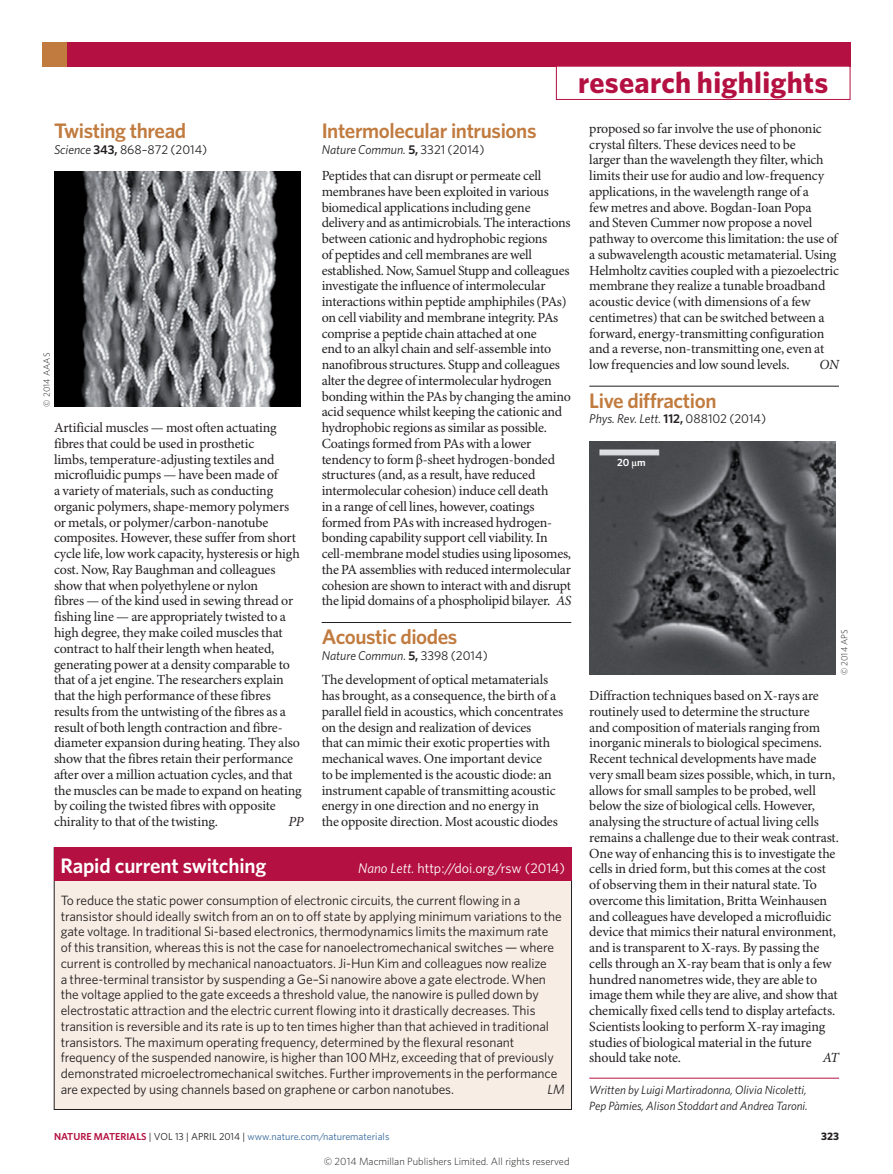
<style>
.page{position:relative;width:893px;height:1174px;background:#fff}
.page>*{position:absolute;margin:0;border:0;box-sizing:border-box;transform-origin:0 0}
.t1{font:700 30px "Whitney";letter-spacing:.01em;color:#b41142}
.Title{font:600 21px "Whitney";letter-spacing:-.02em;color:#c17b3f}
.Title_w_rule{font:600 21px "Whitney";letter-spacing:-.02em;color:#c17b3f}
.RH_box_title{font:600 21px "Whitney";letter-spacing:-.01em;color:#fff}
.Body_first{font:13.95px/15.8px "Minion Pro";letter-spacing:-.015em;color:#231f20}
.RH_box_title-2{font:13.95px "Whitney";color:#fff}
.Body_first-2{font:italic 13.95px "Minion Pro";color:#231f20}
.Box_body_first{font:13.5px/15.8px "Whitney";letter-spacing:-.005em;color:#231f20}
.Box_body_first-2{font:italic 13.5px "Whitney";color:#231f20}
.Journal_DOI_ref{font:italic 12.75px "Whitney";color:#231f20}
.Journal_DOI_ref-2{font:12.75px "Whitney";color:#231f20}
.Author_information{font:italic 12px/15.8px "Whitney";color:#231f20}
.t2{font:700 10.8px "Whitney";color:#231f20}
.t3{font:300 10.5px "Whitney";color:#1d1d1b}
.t4{font:10.5px "Whitney Semibold 2";color:#fff}
.t5{font:10.2px "Whitney";color:#369}
.Picture_credit{font:9px "Whitney Light 2";color:#231f20}
.s1{font-style:italic}
.s2{font-weight:600}
.s3{font-weight:600;font-style:normal}
.s4{font-style:normal}
.s5{font-family:"Minion Pro";font-weight:600}
.s6{font-weight:600;color:#b41142}
.s7{color:#231f20}
</style>
<div class="page">
<div style="left:43px;top:43px;width:807px;height:24px;background:#b41142"></div>
<div style="left:43px;top:43px;width:24px;height:24px;background:#c17b3f"></div>
<div style="left:556px;top:66px;width:294px;height:34px;border:1px solid #b41142"></div>
<hr style="left:322px;top:622px;width:249px;height:1px;background:#231f20">
<hr style="left:589px;top:386px;width:250px;height:1px;background:#231f20">
<hr style="left:589px;top:1078px;width:250px;height:1px;background:#b41142">
<div style="left:54px;top:847px;width:517px;height:262px;background:#f7ede4"></div>
<div style="left:54px;top:847px;width:517px;height:34px;background:#b41142"></div>
<img style="left:54px;top:171px;width:247px;height:235px">
<img style="left:589px;top:441px;width:247px;height:233px">
<p class="t1" style="left:578px;top:62px;width:252px">research highlights</p>
<p class="Title" style="left:54px;top:117px;width:134px">Twisting thread</p>
<p class="Journal_DOI_ref-2" style="left:54px;top:141px;width:155px"><span class="s1">Science</span> <span class="s2">343,</span> 868–872 (2014)</p>
<p class="Picture_credit" style="left:41px;top:406px;width:55px;rotate:-90deg">© 2014 AAAS</p>
<p class="Body_first" style="left:54px;top:420px;width:249px">Artificial muscles — most often actuating fibres that could be used in prosthetic<br>limbs, temperature-adjusting textiles and microfluidic pumps — have been made of<br>a variety of materials, such as conducting organic polymers, shape-memory polymers or metals, or polymer/carbon-nanotube composites. However, these suffer from short cycle life, low work capacity, hysteresis or high cost. Now, Ray Baughman and colleagues show that when polyethylene or nylon<br>fibres — of the kind used in sewing thread or fishing line — are appropriately twisted to a high degree, they make coiled muscles that contract to half their length when heated, generating power at a density comparable to that of a jet engine. The researchers explain that the high performance of these fibres results from the untwisting of the fibres as a result of both length contraction and fibre&shy;diameter expansion during heating. They also show that the fibres retain their performance after over a million actuation cycles, and that the muscles can be made to expand on heating by coiling the twisted fibres with opposite chirality to that of the twisting.</p>
<p class="Body_first-2" style="left:289px;top:813px;width:17px">PP</p>
<p class="Title" style="left:322px;top:117px;width:216px">Intermolecular intrusions</p>
<p class="Journal_DOI_ref" style="left:322px;top:141px;width:164px">Nature Commun. <span class="s3">5,</span> <span class="s4">3321 (2014)</span></p>
<p class="Body_first" style="left:322px;top:168px;width:251px">Peptides that can disrupt or permeate cell membranes have been exploited in various biomedical applications including gene delivery and as antimicrobials. The interactions between cationic and hydrophobic regions<br>of peptides and cell membranes are well established. Now, Samuel Stupp and colleagues investigate the influence of intermolecular interactions within peptide amphiphiles (PAs) on cell viability and membrane integrity. PAs comprise a peptide chain attached at one<br>end to an alkyl chain and self-assemble into nanofibrous structures. Stupp and colleagues alter the degree of intermolecular hydrogen bonding within the PAs by changing the amino acid sequence whilst keeping the cationic and hydrophobic regions as similar as possible.<br>Coatings formed from PAs with a lower tendency to form β-sheet hydrogen-bonded structures (and, as a result, have reduced intermolecular cohesion) induce cell death<br>in a range of cell lines, however, coatings formed from PAs with increased hydrogen&shy;bonding capability support cell viability. In cell-membrane model studies using liposomes, the PA assemblies with reduced intermolecular cohesion are shown to interact with and disrupt the lipid domains of a phospholipid bilayer. <span class="s1">AS</span></p>
<p class="Title_w_rule" style="left:322px;top:622px;width:137px">Acoustic diodes</p>
<p class="Journal_DOI_ref" style="left:322px;top:647px;width:168px">Nature Commun<span class="s4">.</span> <span class="s3">5,</span> <span class="s4">3398 (2014)</span></p>
<p class="Body_first" style="left:322px;top:672px;width:243px">The development of optical metamaterials has brought, as a consequence, the birth of a parallel field in acoustics, which concentrates on the design and realization of devices<br>that can mimic their exotic properties with mechanical waves. One important device<br>to be implemented is the acoustic diode: an instrument capable of transmitting acoustic energy in one direction and no energy in<br>the opposite direction. Most acoustic diodes</p>
<p class="RH_box_title" style="left:61px;top:851px;width:207px">Rapid current switching</p>
<p class="RH_box_title-2" style="left:358px;top:858px;width:208px"><span class="s1">Nano Lett.</span> http://doi.org/rsw (2014)</p>
<p class="Box_body_first" style="left:61px;top:892px;width:502px">To reduce the static power consumption of electronic circuits, the current flowing in a transistor should ideally switch from an on to off state by applying minimum variations to the gate voltage. In traditional Si-based electronics, thermodynamics limits the maximum rate of this transition, whereas this is not the case for nanoelectromechanical switches — where current is controlled by mechanical nanoactuators. Ji-Hun Kim and colleagues now realize<br>a three-terminal transistor by suspending a Ge–Si nanowire above a gate electrode. When the voltage applied to the gate exceeds a threshold value, the nanowire is pulled down by electrostatic attraction and the electric current flowing into it drastically decreases. This transition is reversible and its rate is up to ten times higher than that achieved in traditional transistors. The maximum operating frequency, determined by the flexural resonant frequency of the suspended nanowire, is higher than 100 MHz, exceeding that of previously demonstrated microelectromechanical switches. Further improvements in the performance are expected by using channels based on graphene or carbon nanotubes.</p>
<p class="Box_body_first-2" style="left:547px;top:1080px;width:19px">LM</p>
<p class="Body_first" style="left:589px;top:121px;width:251px">proposed so far involve the use of phononic crystal filters. These devices need to be<br>larger than the wavelength they filter, which limits their use for audio and low-frequency applications, in the wavelength range of a<br>few metres and above. Bogdan-Ioan Popa<br>and Steven Cummer now propose a novel pathway to overcome this limitation: the use of a subwavelength acoustic metamaterial. Using Helmholtz cavities coupled with a piezoelectric membrane they realize a tunable broadband acoustic device (with dimensions of a few centimetres) that can be switched between a forward, energy-transmitting configuration and a reverse, non-transmitting one, even at low frequencies and low sound levels.</p>
<p class="Body_first-2" style="left:820px;top:356px;width:21px">ON</p>
<p class="Title_w_rule" style="left:589px;top:386px;width:129px">Live diffraction</p>
<p class="Journal_DOI_ref" style="left:589px;top:410px;width:178px">Phys. Rev. Lett. <span class="s3">112,</span> <span class="s4">088102 (2014)</span></p>
<p class="t4" style="left:617px;top:455px;width:30px">20 <span class="s5">µ</span>m</p>
<p class="Picture_credit" style="left:838px;top:675px;width:47px;rotate:-90deg">© 2014 APS</p>
<p class="Body_first" style="left:589px;top:688px;width:251px">Diffraction techniques based on X-rays are routinely used to determine the structure<br>and composition of materials ranging from inorganic minerals to biological specimens.<br>Recent technical developments have made very small beam sizes possible, which, in turn, allows for small samples to be probed, well below the size of biological cells. However, analysing the structure of actual living cells remains a challenge due to their weak contrast.<br>One way of enhancing this is to investigate the cells in dried form, but this comes at the cost of observing them in their natural state. To overcome this limitation, Britta Weinhausen and colleagues have developed a microfluidic device that mimics their natural environment, and is transparent to X-rays. By passing the cells through an X-ray beam that is only a few hundred nanometres wide, they are able to image them while they are alive, and show that chemically fixed cells tend to display artefacts.<br>Scientists looking to perform X-ray imaging studies of biological material in the future should take note.</p>
<p class="Body_first-2" style="left:823px;top:1049px;width:18px">AT</p>
<p class="Author_information" style="left:589px;top:1081px;width:220px">Written by Luigi Martiradonna, Olivia Nicoletti,<br>Pep Pàmies, Alison Stoddart and Andrea Taroni.</p>
<p class="t5" style="left:54px;top:1129px;width:337px"><span class="s6">NATURE MATERIALS</span> <span class="s7">| VOL 13 | APRIL 2014 |</span> www.nature.com/naturematerials</p>
<p class="t2" style="left:821px;top:1129px;width:19px">323</p>
<p class="t3" style="left:324px;top:1154px;width:247px">© 2014 Macmillan Publishers Limited. All rights reserved</p>
</div>
